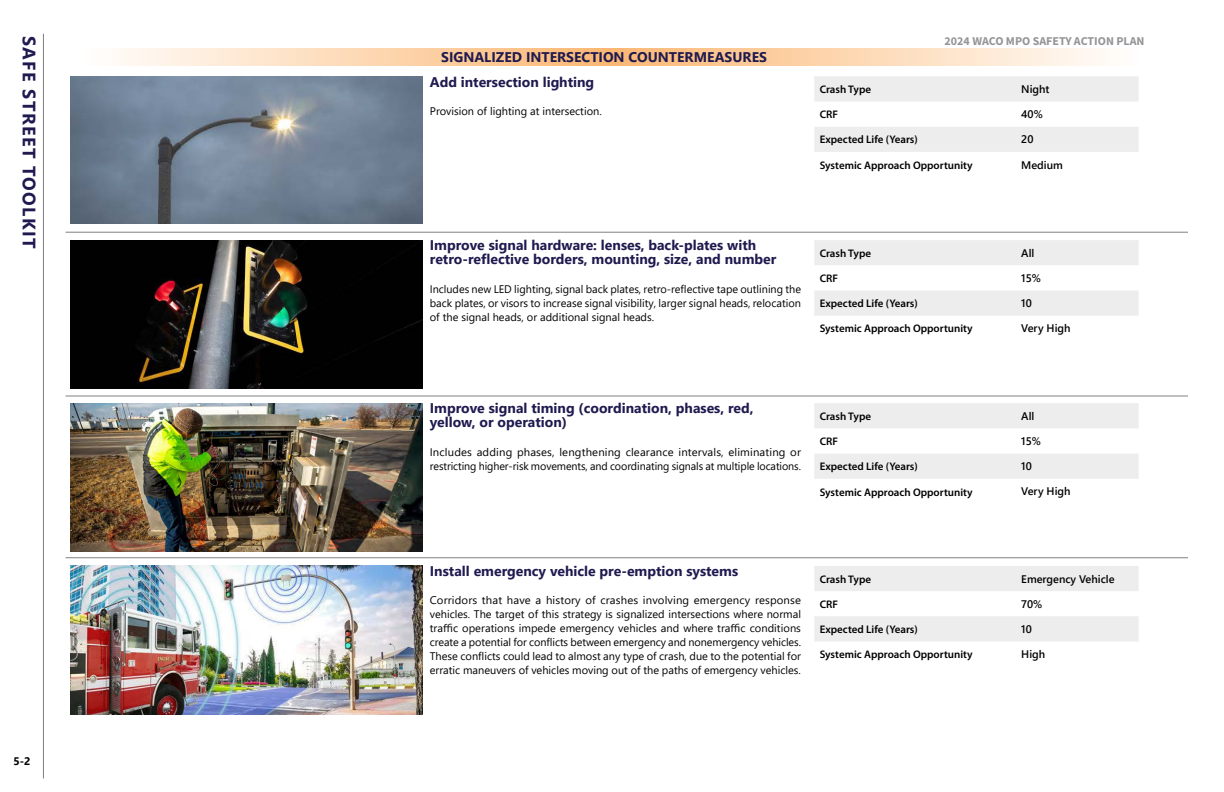
<style>
.page{position:relative;width:1224px;height:792px;background:#fff}
.page>*{position:absolute;margin:0;border:0;box-sizing:border-box;transform-origin:0 0}
.Title_on_side_18_pt{font:700 18px "Segoe UI";letter-spacing:.075em;color:#1f1a4f}
.Sub_Title_14_pt{font:700 14px/14px "Segoe UI";color:#1f1a4f}
.t1{font:12px "Source Sans Variable";color:#949598}
.Body_Text{font:11px/14px "Segoe UI";color:#000;text-align:justify}
.Body_Text_Semibold_11_pt{font:600 11px "Myriad Pro";color:#000}
.Body_Text_Semibold_11_pt-2{font:600 11px "Segoe UI";color:#000}
.t2{font:700 11px "Segoe UI";color:#000}
</style>
<div class="page">
<hr style="left:43px;top:34px;width:1px;height:744px;background:#7f8080">
<hr style="left:66px;top:232px;width:1122px;height:1px;background:#7f8080">
<hr style="left:66px;top:396px;width:1122px;height:1px;background:#7f8080">
<hr style="left:66px;top:558px;width:1122px;height:1px;background:#7f8080">
<img style="left:70px;top:76px;width:353px;height:147px">
<img style="left:70px;top:240px;width:353px;height:149px">
<img style="left:70px;top:403px;width:353px;height:149px">
<img style="left:70px;top:566px;width:353px;height:149px">
<div style="left:814px;top:240px;width:325px;height:25px;background:#ededed"></div>
<div style="left:814px;top:291px;width:325px;height:25px;background:#ededed"></div>
<div style="left:814px;top:403px;width:325px;height:25px;background:#ededed"></div>
<div style="left:814px;top:454px;width:325px;height:25px;background:#ededed"></div>
<div style="left:814px;top:566px;width:325px;height:25px;background:#ededed"></div>
<div style="left:814px;top:616px;width:325px;height:25px;background:#ededed"></div>
<div style="left:814px;top:76px;width:325px;height:25px;background:#ededed"></div>
<div style="left:814px;top:127px;width:325px;height:25px;background:#ededed"></div>
<svg style="left:121px;top:48px;width:984px;height:17px;background:#fcd8b3"></svg>
<p class="Title_on_side_18_pt" style="left:46px;top:36px;width:214px;rotate:90deg">SAFE STREET TOOLKIT</p>
<p class="t2" style="left:14px;top:751px;width:19px">5-2</p>
<p class="Sub_Title_14_pt" style="left:441px;top:49px;width:327px">SIGNALIZED INTERSECTION COUNTERMEASURES</p>
<p class="Sub_Title_14_pt" style="left:430px;top:73px;width:166px">Add intersection lighting</p>
<p class="Body_Text" style="left:430px;top:103px;width:173px">Provision of lighting at intersection.</p>
<p class="t1" style="left:945px;top:34px;width:201px">2024 WACO MPO SAFETY ACTION PLAN</p>
<p class="Body_Text_Semibold_11_pt" style="left:820px;top:82px;width:53px">Crash Type</p>
<p class="Body_Text_Semibold_11_pt-2" style="left:1021px;top:79px;width:30px">Night</p>
<p class="Body_Text_Semibold_11_pt" style="left:820px;top:108px;width:20px">CRF</p>
<p class="Body_Text_Semibold_11_pt-2" style="left:1021px;top:104px;width:23px">40%</p>
<p class="Body_Text_Semibold_11_pt" style="left:820px;top:133px;width:100px">Expected Life (Years)</p>
<p class="Body_Text_Semibold_11_pt-2" style="left:1021px;top:129px;width:14px">20</p>
<p class="Body_Text_Semibold_11_pt" style="left:820px;top:158px;width:154px">Systemic Approach Opportunity</p>
<p class="Body_Text_Semibold_11_pt-2" style="left:1021px;top:154px;width:43px">Medium</p>
<p class="Sub_Title_14_pt" style="left:430px;top:237px;width:328px">Improve signal hardware: lenses, back-plates with</p>
<p class="Sub_Title_14_pt" style="left:430px;top:251px;width:348px">retro-reflective borders, mounting, size, and number</p>
<p class="Body_Text" style="left:430px;top:281px;width:373px">Includes new LED lighting, signal back plates, retro-reflective tape outlining the back plates, or visors to increase signal visibility, larger signal heads, relocation of the signal heads, or additional signal heads.</p>
<p class="Body_Text_Semibold_11_pt" style="left:820px;top:246px;width:53px">Crash Type</p>
<p class="Body_Text_Semibold_11_pt-2" style="left:1021px;top:242px;width:15px">All</p>
<p class="Body_Text_Semibold_11_pt" style="left:820px;top:271px;width:20px">CRF</p>
<p class="Body_Text_Semibold_11_pt-2" style="left:1021px;top:268px;width:21px">15%</p>
<p class="Body_Text_Semibold_11_pt" style="left:820px;top:297px;width:100px">Expected Life (Years)</p>
<p class="Body_Text_Semibold_11_pt-2" style="left:1021px;top:293px;width:12px">10</p>
<p class="Body_Text_Semibold_11_pt" style="left:820px;top:322px;width:154px">Systemic Approach Opportunity</p>
<p class="Body_Text_Semibold_11_pt-2" style="left:1021px;top:318px;width:51px">Very High</p>
<p class="Sub_Title_14_pt" style="left:430px;top:400px;width:325px">Improve signal timing (coordination, phases, red, yellow, or operation)</p>
<p class="Body_Text" style="left:430px;top:444px;width:373px">Includes adding phases, lengthening clearance intervals, eliminating or restricting higher-risk movements, and coordinating signals at multiple locations.</p>
<p class="Body_Text_Semibold_11_pt" style="left:820px;top:409px;width:53px">Crash Type</p>
<p class="Body_Text_Semibold_11_pt-2" style="left:1021px;top:406px;width:15px">All</p>
<p class="Body_Text_Semibold_11_pt" style="left:820px;top:434px;width:20px">CRF</p>
<p class="Body_Text_Semibold_11_pt-2" style="left:1021px;top:431px;width:21px">15%</p>
<p class="Body_Text_Semibold_11_pt" style="left:820px;top:460px;width:100px">Expected Life (Years)</p>
<p class="Body_Text_Semibold_11_pt-2" style="left:1021px;top:456px;width:12px">10</p>
<p class="Body_Text_Semibold_11_pt" style="left:820px;top:485px;width:154px">Systemic Approach Opportunity</p>
<p class="Body_Text_Semibold_11_pt-2" style="left:1021px;top:481px;width:51px">Very High</p>
<p class="Sub_Title_14_pt" style="left:430px;top:563px;width:310px">Install emergency vehicle pre-emption systems</p>
<p class="Body_Text" style="left:430px;top:592px;width:373px">Corridors that have a history of crashes involving emergency response vehicles. The target of this strategy is signalized intersections where normal traffic operations impede emergency vehicles and where traffic conditions create a potential for conflicts between emergency and nonemergency vehicles.<br>These conflicts could lead to almost any type of crash, due to the potential for erratic maneuvers of vehicles moving out of the paths of emergency vehicles.</p>
<p class="Body_Text_Semibold_11_pt" style="left:820px;top:572px;width:53px">Crash Type</p>
<p class="Body_Text_Semibold_11_pt-2" style="left:1021px;top:568px;width:95px">Emergency Vehicle</p>
<p class="Body_Text_Semibold_11_pt" style="left:820px;top:597px;width:20px">CRF</p>
<p class="Body_Text_Semibold_11_pt-2" style="left:1021px;top:593px;width:23px">70%</p>
<p class="Body_Text_Semibold_11_pt" style="left:820px;top:622px;width:100px">Expected Life (Years)</p>
<p class="Body_Text_Semibold_11_pt-2" style="left:1021px;top:619px;width:12px">10</p>
<p class="Body_Text_Semibold_11_pt" style="left:820px;top:648px;width:154px">Systemic Approach Opportunity</p>
<p class="Body_Text_Semibold_11_pt-2" style="left:1021px;top:644px;width:25px">High</p>
</div>
